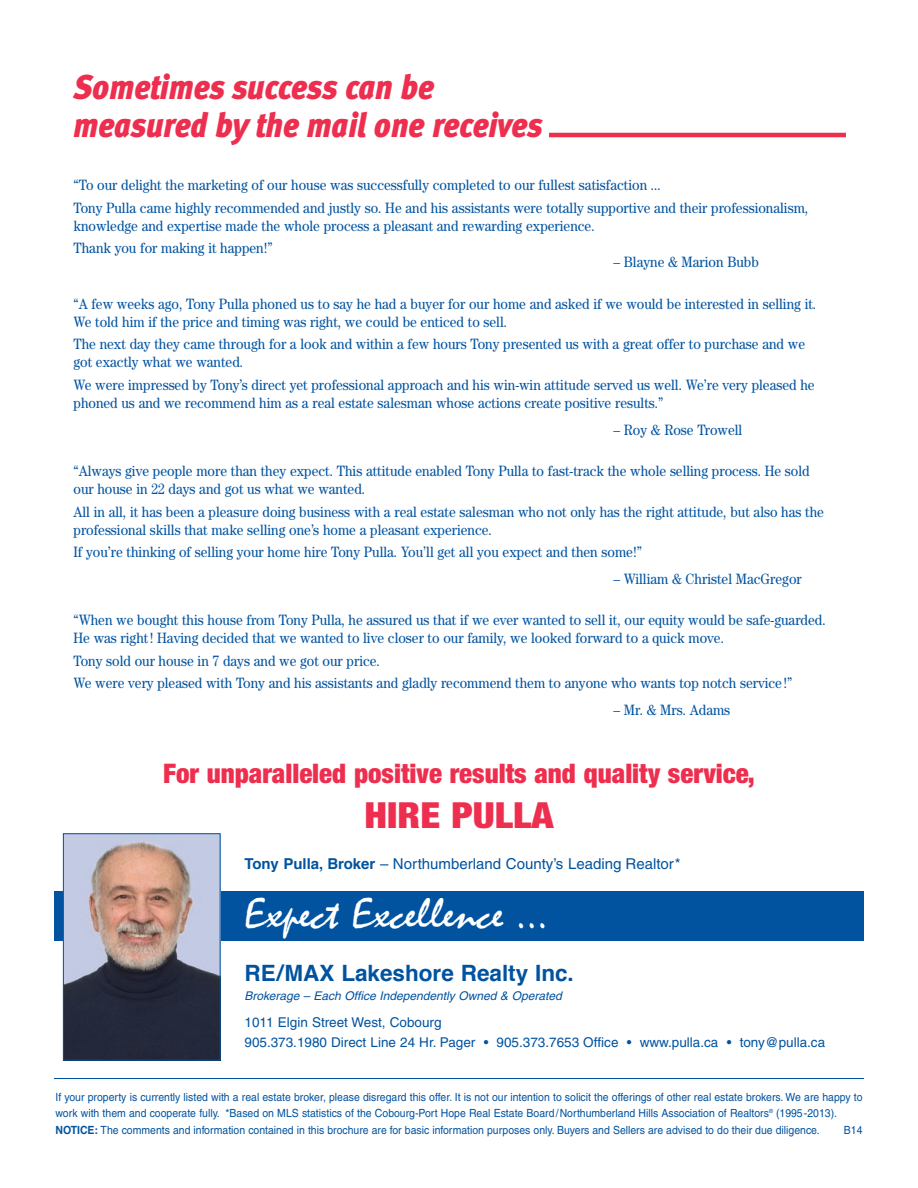
<style>
.page{position:relative;width:918px;height:1188px;background:#fff}
.page>*{position:absolute;margin:0;border:0;box-sizing:border-box;transform-origin:0 0}
.t1{font:43.5px "Mistral";color:#fff;scale:1.1 1}
.t2{font:900 condensed 36px "Helvetica Neue";color:#ee2e4e;scale:1.1 1}
.t3{font:italic 34.5px/37.5px "Meta Black LF";color:#ee2e4e;scale:.9 1}
.t4{font:900 condensed 27px "Helvetica Neue";color:#ee2e4e}
.t5{font:700 22.5px "Helvetica";color:#0153a0}
.t6{font:15px/18px "Century";color:#0153a0;scale:.9 1}
.t7{font:15px "Helvetica";color:#0153a0}
.t8{font:13.5px/19.5px "Helvetica";color:#0153a0}
.t9{font:italic 12px "Helvetica";color:#0153a0}
.t10{font:11.25px/16.5px "Helvetica";color:#0153a0;scale:.93 1}
.s1{font-weight:700}
</style>
<div class="page">
<hr style="left:549px;top:133px;width:297px;height:4px;background:#ee2e4e">
<div style="left:54px;top:891px;width:810px;height:49px;background:#0153a0"></div>
<img style="left:65px;top:835px;width:153px;height:223px">
<div style="left:63px;top:833px;width:157px;height:227px;border:1px solid #0153a0"></div>
<hr style="left:54px;top:1078px;width:810px;height:1px;background:#0153a0">
<h3 class="t3" style="left:74px;top:72px;width:523px">Sometimes success can be measured by the mail one receives</h3>
<p class="t6" style="left:74px;top:175px;width:818px;line-height:22.5px">“To our delight the marketing of our house was successfully completed to our fullest satisfaction ...<br>Tony Pulla came highly recommended and justly so. He and his assistants were totally supportive and their professionalism,</p>
<p class="t6" style="left:74px;top:216px;width:581px;line-height:22.5px">knowledge and expertise made the whole process a pleasant and rewarding experience.<br>Thank you for making it happen!”</p>
<p class="t6" style="left:614px;top:254px;width:163px">– Blayne &amp; Marion Bubb</p>
<p class="t6" style="left:74px;top:296px;width:827px">“A few weeks ago, Tony Pulla phoned us to say he had a buyer for our home and asked if we would be interested in selling it.<br>We told him if the price and timing was right, we could be enticed to sell.</p>
<p class="t6" style="left:74px;top:337px;width:814px">The next day they came through for a look and within a few hours Tony presented us with a great offer to purchase and we got exactly what we wanted.</p>
<p class="t6" style="left:74px;top:377px;width:825px">We were impressed by Tony’s direct yet professional approach and his win-win attitude served us well. We’re very pleased he phoned us and we recommend him as a real estate salesman whose actions create positive results.”</p>
<p class="t6" style="left:614px;top:422px;width:145px">– Roy &amp; Rose Trowell</p>
<p class="t6" style="left:74px;top:463px;width:820px">“Always give people more than they expect. This attitude enabled Tony Pulla to fast-track the whole selling process. He sold our house in 22 days and got us what we wanted.</p>
<p class="t6" style="left:74px;top:504px;width:835px">All in all, it has been a pleasure doing business with a real estate salesman who not only has the right attitude, but also has the professional skills that make selling one’s home a pleasant experience.</p>
<p class="t6" style="left:74px;top:544px;width:633px">If you’re thinking of selling your home hire Tony Pulla. You’ll get all you expect and then some!”</p>
<p class="t6" style="left:614px;top:571px;width:211px">– William &amp; Christel MacGregor</p>
<p class="t6" style="left:74px;top:613px;width:837px">“When we bought this house from Tony Pulla, he assured us that if we ever wanted to sell it, our equity would be safe-guarded.<br>He was right! Having decided that we wanted to live closer to our family, we looked forward to a quick move.</p>
<p class="t6" style="left:74px;top:651px;width:800px;line-height:22.5px">Tony sold our house in 7 days and we got our price.<br>We were very pleased with Tony and his assistants and gladly recommend them to anyone who wants top notch service!”</p>
<p class="t6" style="left:614px;top:703px;width:131px">– Mr. &amp; Mrs. Adams</p>
<h3 class="t4" style="left:163px;top:764px;width:593px">For unparalleled positive results and quality service,</h3>
<h2 class="t2" style="left:365px;top:802px;width:173px">HIRE PULLA</h2>
<p class="t7" style="left:244px;top:858px;width:438px"><span class="s1">Tony Pulla, Broker</span> – Northumberland County’s Leading Realtor*</p>
<h1 class="t1" style="left:244px;top:898px;width:278px">Expect Excellence ...</h1>
<h3 class="t5" style="left:244px;top:963px;width:331px">RE/MAX Lakeshore Realty Inc.</h3>
<p class="t9" style="left:244px;top:992px;width:321px">Brokerage – Each Office Independently Owned &amp; Operated</p>
<p class="t8" style="left:244px;top:1014px;width:582px">1011 Elgin Street West, Cobourg<br>905.373.1980 Direct Line 24 Hr. Pager • 905.373.7653 Office • www.pulla.ca • tony@pulla.ca</p>
<p class="t10" style="left:55px;top:1090px;width:869px">If your property is currently listed with a real estate broker, please disregard this offer. It is not our intention to solicit the offerings of other real estate brokers. We are happy to work with them and cooperate fully. *Based on MLS statistics of the Cobourg-Port Hope Real Estate Board/Northumberland Hills Association of Realtors<sup>®</sup> (1995-2013).<br><span class="s1">NOTICE:</span> The comments and information contained in this brochure are for basic information purposes only. Buyers and Sellers are advised to do their due diligence.</p>
<p class="t10" style="left:844px;top:1123px;width:22px">B14</p>
</div>
